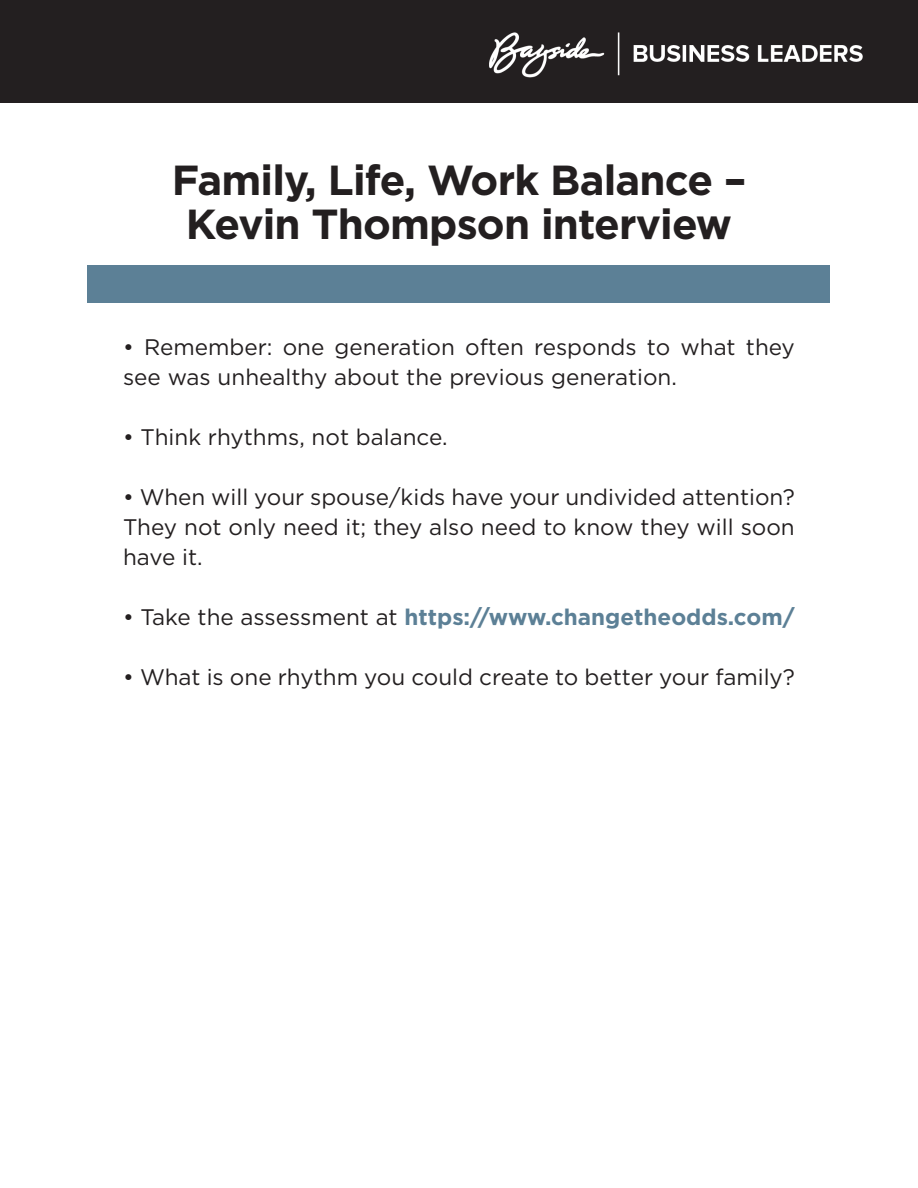
<style>
.page{position:relative;width:918px;height:1188px;background:#fff}
.page>*{position:absolute;margin:0;border:0;box-sizing:border-box;transform-origin:0 0}
.t1{font:700 42px/43.5px "Gotham";letter-spacing:-.02em;color:#231f20;text-align:center}
.t2{font:22.5px/30px "Gotham";color:#231f20}
.t3{font:700 22.5px "Gotham";color:#5c8096}
.s1{font-weight:400;color:#231f20}
</style>
<div class="page">
<div style="left:88px;top:265px;width:742px;height:38px;background:#5c8096"></div>
<div style="left:0;top:0;width:918px;height:103px;background:#231f20"></div>
<img style="left:489px;top:32px;width:374px;height:46px">
<p class="t1" style="left:172px;top:158px;width:576px">Family, Life, Work Balance –<br>Kevin Thompson interview</p>
<p class="t2" style="left:123px;top:332px;width:673px">• Remember: one generation often responds to what they see was unhealthy about the previous generation.</p>
<p class="t2" style="left:123px;top:422px;width:326px">• Think rhythms, not balance.</p>
<p class="t2" style="left:123px;top:482px;width:673px;text-align:justify">• When will your spouse/kids have your undivided attention?<br>They not only need it; they also need to know they will soon have it.</p>
<p class="t3" style="left:123px;top:603px;width:673px"><span class="s1">• Take the assessment at</span> https://www.changetheodds.com/</p>
<p class="t2" style="left:123px;top:662px;width:673px">• What is one rhythm you could create to better your family?</p>
</div>
